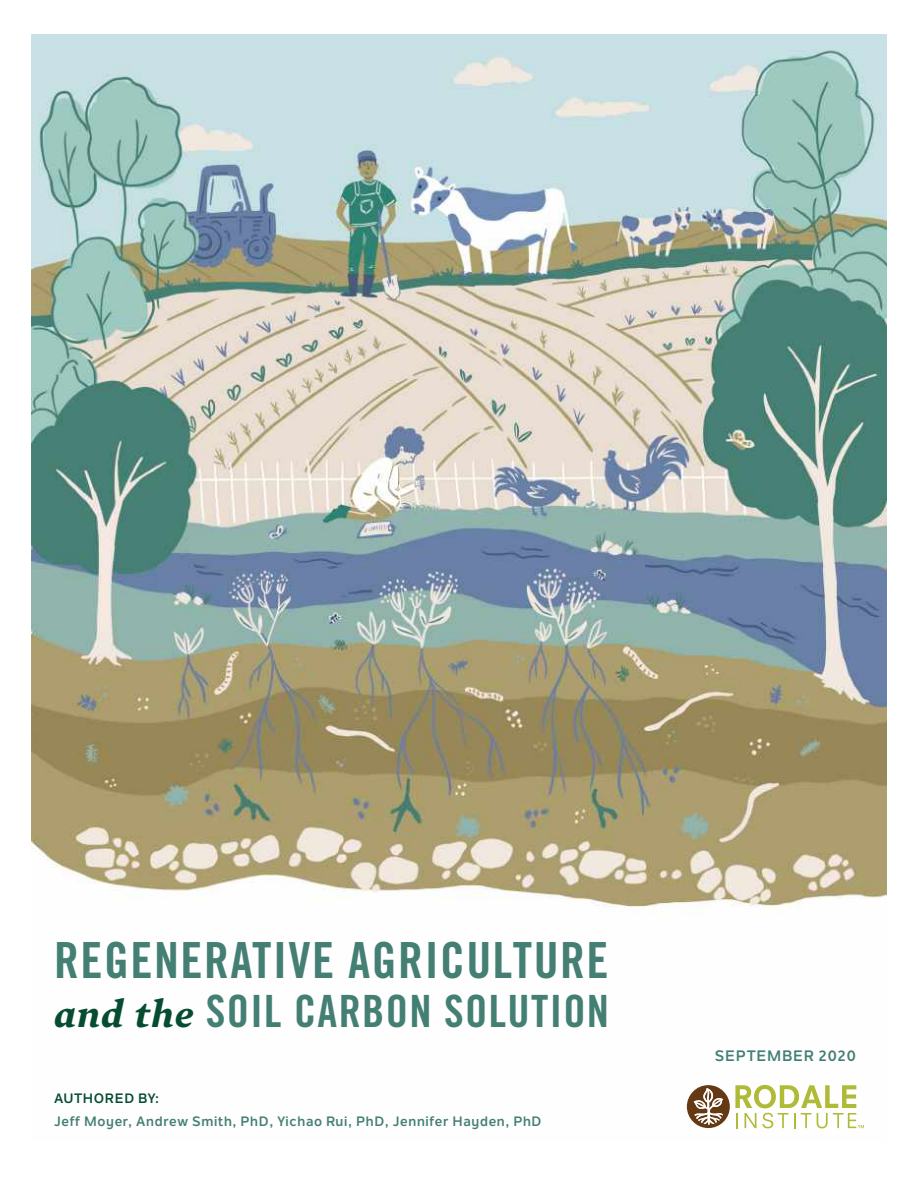
<style>
.page{position:relative;width:918px;height:1188px;background:#fff}
.page>*{position:absolute;margin:0;border:0;box-sizing:border-box;transform-origin:0 0}
.t1{font:49.8px "Trade Gothic Bold Cond Twenty";letter-spacing:.03em;color:#447f74}
.t2{font:44.55px "Trade Gothic Bold Cond Twenty";letter-spacing:.03em;color:#447f74}
.t3{font:700 15px "Nolan Next";letter-spacing:.05em;color:#447f74}
.t4{font:700 13.5px "Nolan Next";letter-spacing:.05em;color:#447f74}
.t5{font:700 13.5px "Nolan Next";letter-spacing:.045em;color:#064c31}
.s1{font-family:"Mercury Text G2";font-weight:700;font-style:italic;font-size:39.15px;color:#064c31}
</style>
<div class="page">
<img style="left:32px;top:35px;width:854px;height:1094px">
<svg style="left:687px;top:1085px;width:177px;height:43px"></svg>
<h1 class="t1" style="left:54px;top:930px;width:556px">REGENERATIVE AGRICULTURE</h1>
<h2 class="t2" style="left:54px;top:985px;width:557px"><span class="s1">and the</span> SOIL CARBON SOLUTION</h2>
<p class="t5" style="left:54px;top:1090px;width:107px">AUTHORED BY:</p>
<p class="t4" style="left:54px;top:1113px;width:489px">Jeff Moyer, Andrew Smith, PhD, Yichao Rui, PhD, Jennifer Hayden, PhD</p>
<p class="t3" style="left:715px;top:1046px;width:142px">SEPTEMBER 2020</p>
</div>
